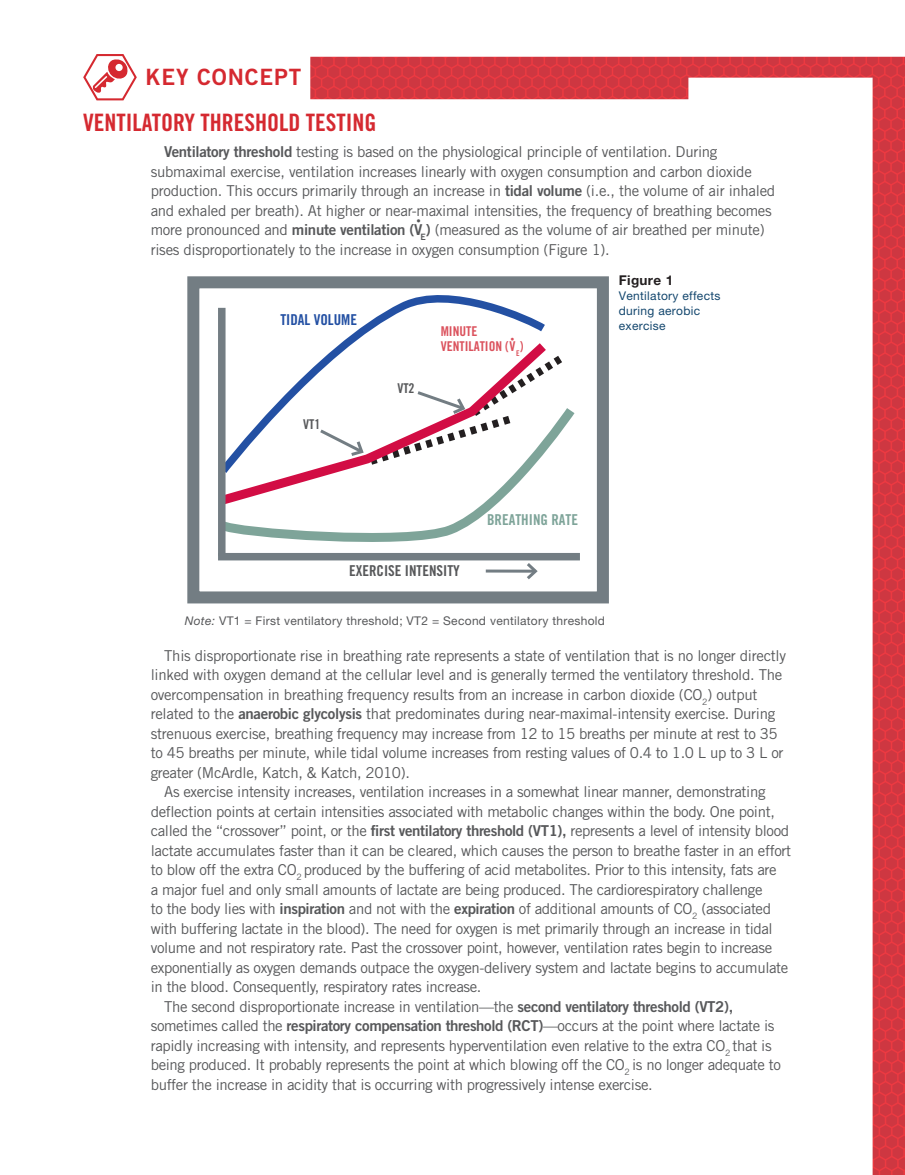
<style>
.page{position:relative;width:905px;height:1175px;background:#fff}
.page>*{position:absolute;margin:0;border:0;box-sizing:border-box;transform-origin:0 0}
.subheads{font:24px "Trade Gothic Bold Cond Twenty";color:#d52930}
.Apply__Think__Expand{font:22.5px "Trade Gothic Bold Two";letter-spacing:.04em;color:#d52930}
.body{font:15px/19.5px "Trade Gothic";letter-spacing:-.025em;color:#57585a}
.t1{font:15px "Trade Gothic Bold Cond Twenty";color:#57585a}
.t2{font:15px "Trade Gothic Bold Cond Twenty";color:#7ea499}
.t3{font:15px "Trade Gothic Bold Cond Twenty";color:#2350a3}
.caption_body{font:13.5px/15px "Trade Gothic Bold Cond Twenty";color:#db525d}
.caption_heads{font:700 13.5px "Helvetica Neue";letter-spacing:.025em;color:#231f20}
.fig_callouts{font:13.5px "Trade Gothic Bold Cond Twenty";color:#57585a}
.caption_body-2{font:12px "Helvetica Neue";letter-spacing:.025em;color:#57585a}
.caption_body-3{font:12px/15px "Helvetica Neue";letter-spacing:.025em;color:#14476e}
.body-2{font:8.7px "Trade Gothic Bold Two";color:#57585a}
.caption_body-4{font:7.8px "Trade Gothic Bold Cond Twenty";color:#db525d}
.s1{font-family:"Trade Gothic Bold Two"}
.s2{font-style:italic}
</style>
<div class="page">
<svg style="left:83px;top:54px;width:54px;height:46px"></svg>
<img style="left:310px;top:57px;width:594px;height:1117px">
<div style="left:187px;top:276px;width:422px;height:327px;border:12px solid #737d83"></div>
<div style="left:218px;top:553px;width:362px;height:7px;background:#737d83"></div>
<hr style="left:486px;top:569px;width:49px;height:3px;background:#737d83">
<svg style="left:523px;top:560px;width:17px;height:22px"></svg>
<svg style="left:553px;top:348px;width:17px;height:53px"></svg>
<svg style="left:216px;top:273px;width:337px;height:128px"></svg>
<svg style="left:225px;top:401px;width:354px;height:152px"></svg>
<div style="left:218px;top:308px;width:7px;height:248px;background:#737d83"></div>
<p class="Apply__Think__Expand" style="left:145px;top:63px;width:157px">KEY CONCEPT</p>
<p class="subheads" style="left:83px;top:108px;width:295px">VENTILATORY THRESHOLD TESTING</p>
<p class="body" style="left:151px;top:142px;width:626px;text-indent:14px"><span class="s1">Ventilatory threshold</span> testing is based on the physiological principle of ventilation. During submaximal exercise, ventilation increases linearly with oxygen consumption and carbon dioxide production. This occurs primarily through an increase in <span class="s1">tidal volume</span> (i.e., the volume of air inhaled and exhaled per breath). At higher or near-maximal intensities, the frequency of breathing becomes more pronounced and <span class="s1">minute ventilation (V</span><sub>E</sub><span class="s1">)</span> (measured as the volume of air breathed per minute)</p>
<p class="body-2" style="left:416px;top:216px;width:6px">•</p>
<p class="body" style="left:151px;top:240px;width:460px">rises disproportionately to the increase in oxygen consumption (Figure 1).</p>
<p class="t3" style="left:280px;top:310px;width:78px">TIDAL VOLUME</p>
<p class="fig_callouts" style="left:303px;top:416px;width:19px">VT1</p>
<p class="fig_callouts" style="left:397px;top:380px;width:19px">VT2</p>
<p class="caption_body" style="left:440px;top:324px;width:76px">MINUTE<br>VENTILATION (V</p>
<p class="caption_body-4" style="left:510px;top:335px;width:5px">•</p>
<p class="caption_body-4" style="left:516px;top:348px;width:9px">E<sup>)</sup></p>
<p class="caption_heads" style="left:619px;top:271px;width:56px">Figure 1</p>
<p class="caption_body-3" style="left:619px;top:288px;width:103px">Ventilatory effects during aerobic exercise</p>
<p class="t1" style="left:349px;top:561px;width:112px">EXERCISE INTENSITY</p>
<p class="t2" style="left:487px;top:510px;width:92px">BREATHING RATE</p>
<p class="caption_body-2" style="left:185px;top:613px;width:421px"><span class="s2">Note:</span> VT1 = First ventilatory threshold; VT2 = Second ventilatory threshold</p>
<p class="body" style="left:151px;top:645px;width:637px;text-indent:14px">This disproportionate rise in breathing rate represents a state of ventilation that is no longer directly linked with oxygen demand at the cellular level and is generally termed the ventilatory threshold. The overcompensation in breathing frequency results from an increase in carbon dioxide (CO<sub>2</sub>) output related to the <span class="s1">anaerobic glycolysis</span> that predominates during near-maximal-intensity exercise. During strenuous exercise, breathing frequency may increase from 12 to 15 breaths per minute at rest to 35 to 45 breaths per minute, while tidal volume increases from resting values of 0.4 to 1.0 L up to 3 L or greater (McArdle, Katch, &amp; Katch, 2010).</p>
<p class="body" style="left:151px;top:782px;width:642px;text-indent:14px">As exercise intensity increases, ventilation increases in a somewhat linear manner, demonstrating deflection points at certain intensities associated with metabolic changes within the body. One point, called the “crossover” point, or the <span class="s1">first ventilatory threshold (VT1),</span> represents a level of intensity blood lactate accumulates faster than it can be cleared, which causes the person to breathe faster in an effort to blow off the extra CO<sub>2</sub> produced by the buffering of acid metabolites. Prior to this intensity, fats are<br>a major fuel and only small amounts of lactate are being produced. The cardiorespiratory challenge<br>to the body lies with <span class="s1">inspiration</span> and not with the <span class="s1">expiration</span> of additional amounts of CO<sub>2</sub> (associated with buffering lactate in the blood). The need for oxygen is met primarily through an increase in tidal volume and not respiratory rate. Past the crossover point, however, ventilation rates begin to increase exponentially as oxygen demands outpace the oxygen-delivery system and lactate begins to accumulate in the blood. Consequently, respiratory rates increase.</p>
<p class="body" style="left:151px;top:996px;width:631px;text-indent:14px">The second disproportionate increase in ventilation—the <span class="s1">second ventilatory threshold (VT2), </span>sometimes called the <span class="s1">respiratory compensation threshold (RCT)</span>—occurs at the point where lactate is rapidly increasing with intensity, and represents hyperventilation even relative to the extra CO<sub>2</sub> that is being produced. It probably represents the point at which blowing off the CO<sub>2</sub> is no longer adequate to buffer the increase in acidity that is occurring with progressively intense exercise.</p>
</div>
